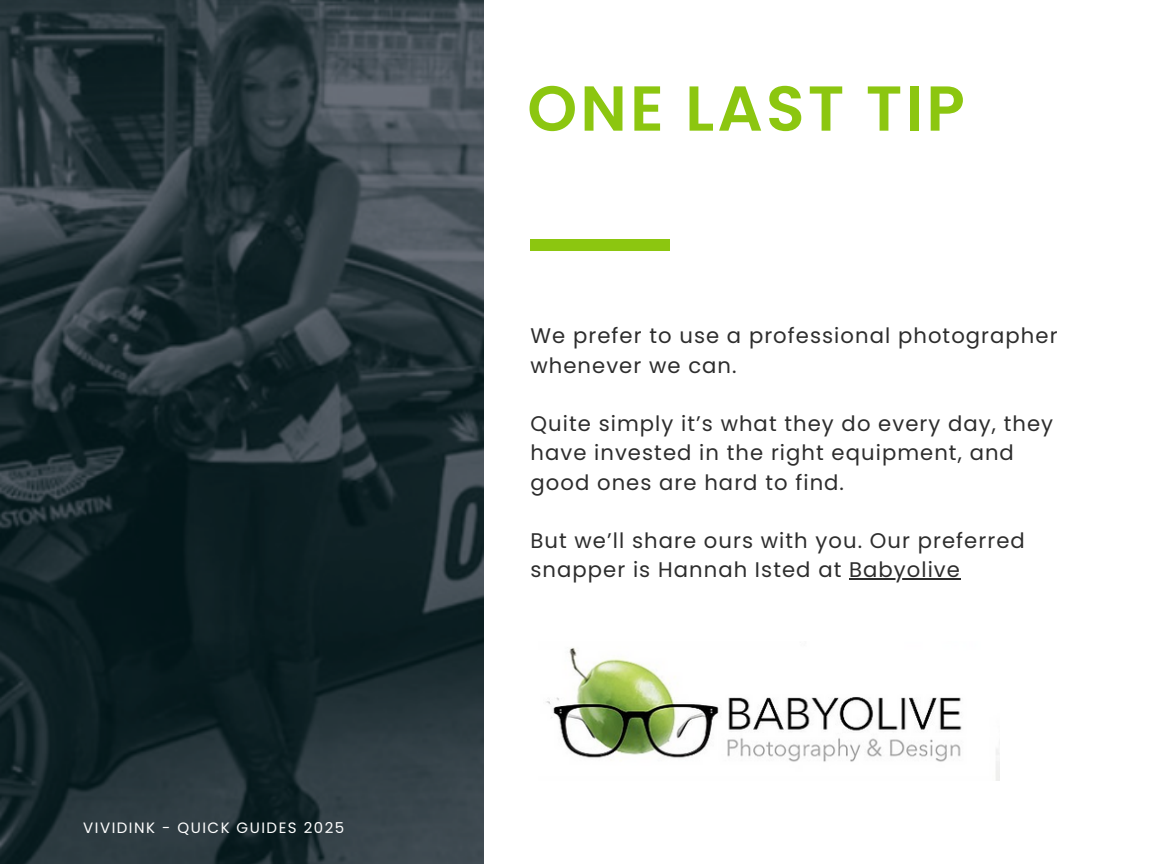
<style>
.page{position:relative;width:1152px;height:864px;background:#fff}
.page>*{position:absolute;margin:0;border:0;box-sizing:border-box;transform-origin:0 0}
.t1{font:600 63.45px "Poppins";letter-spacing:.05em;color:#8cc610}
.t2{font:21.15px/29.2px "Poppins";letter-spacing:.05em;color:#2d2d2d}
.t3{font:15px "Poppins";letter-spacing:.1em;color:#fff}
</style>
<div class="page">
<img style="left:0;top:0;width:484px;height:864px">
<div style="left:530px;top:240px;width:140px;height:11px;background:#8cc610"></div>
<img style="left:546px;top:647px;width:453px;height:134px">
<hr style="left:849px;top:578px;width:112px;height:2px;background:#2d2d2d">
<h2 class="t3" style="left:83px;top:817px;width:263px">VIVIDINK - QUICK GUIDES 2025</h2>
<p class="t1" style="left:527px;top:64px;width:439px">ONE LAST TIP</p>
<p class="t2" style="left:530px;top:321px;width:529px">We prefer to use a professional photographer whenever we can.</p>
<p class="t2" style="left:530px;top:409px;width:524px">Quite simply it’s what they do every day, they have invested in the right equipment, and good ones are hard to find.</p>
<p class="t2" style="left:530px;top:526px;width:496px">But we’ll share ours with you. Our preferred snapper is Hannah Isted at Babyolive</p>
</div>
